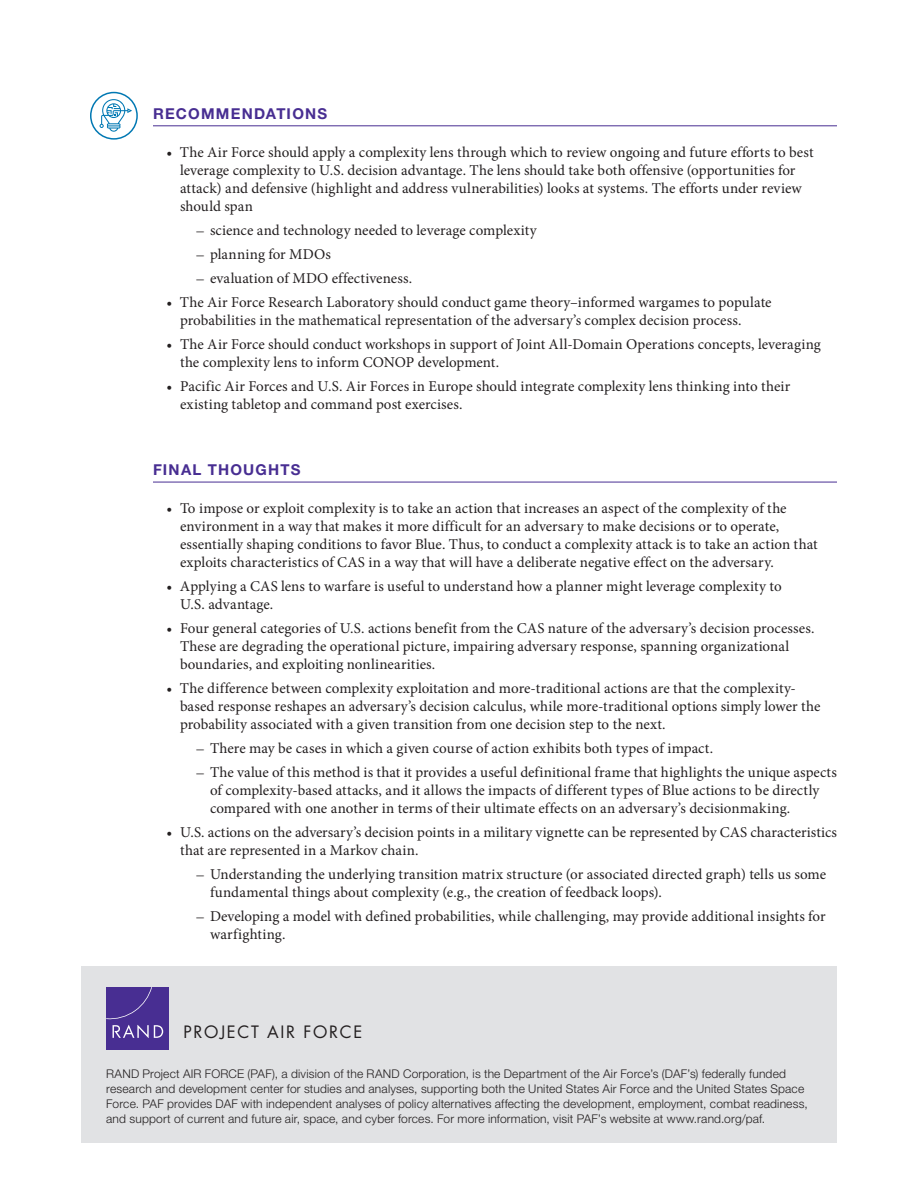
<style>
.page{position:relative;width:918px;height:1188px;background:#fff}
.page>*{position:absolute;margin:0;border:0;box-sizing:border-box;transform-origin:0 0}
.t1{font:16.65px "Futura Std";letter-spacing:.1em;color:#231f20}
.t2{font:15px/18px "Minion Pro";color:#231f20}
.t3{font:700 15px "Helvetica Neue LT Std";letter-spacing:.08em;color:#482e92}
.t4{font:300 12px/15px "Helvetica Neue LT Std";letter-spacing:.015em;color:#231f20}
.s1{font-family:"Adobe Garamond Pro"}
</style>
<div class="page">
<div style="left:81px;top:967px;width:756px;height:176px;background:#e1e2e4"></div>
<div style="left:106px;top:987px;width:63px;height:63px;background:#482e92"></div>
<svg style="left:106px;top:987px;width:57px;height:51px"></svg>
<hr style="left:153px;top:126px;width:684px;height:1px;background:#482e92">
<hr style="left:153px;top:482px;width:684px;height:1px;background:#482e92">
<div style="left:90px;top:92px;width:48px;height:48px;border:2px solid #0078b3;border-radius:50%"></div>
<svg style="left:100px;top:99px;width:32px;height:33px"></svg>
<p class="t3" style="left:153px;top:108px;width:176px">RECOMMENDATIONS</p>
<p class="t2" style="left:180px;top:145px;width:635px;text-indent:-14px">• The Air Force should apply a complexity lens through which to review ongoing and future efforts to best leverage complexity to U.S. decision advantage. The lens should take both offensive (opportunities for attack) and defensive (highlight and address vulnerabilities) looks at systems. The efforts under review should span</p>
<p class="t2" style="left:196px;top:223px;width:342px"><span class="s1">–</span> science and technology needed to leverage complexity</p>
<p class="t2" style="left:196px;top:247px;width:136px"><span class="s1">–</span> planning for MDOs</p>
<p class="t2" style="left:196px;top:271px;width:217px"><span class="s1">–</span> evaluation of MDO effectiveness.</p>
<p class="t2" style="left:180px;top:295px;width:593px;text-indent:-14px">• The Air Force Research Laboratory should conduct game theory–informed wargames to populate probabilities in the mathematical representation of the adversary’s complex decision process.</p>
<p class="t2" style="left:180px;top:337px;width:642px;text-indent:-14px">• The Air Force should conduct workshops in support of Joint All-Domain Operations concepts, leveraging the complexity lens to inform CONOP development.</p>
<p class="t2" style="left:180px;top:379px;width:612px;text-indent:-14px">• Pacific Air Forces and U.S. Air Forces in Europe should integrate complexity lens thinking into their existing tabletop and command post exercises.</p>
<p class="t3" style="left:153px;top:464px;width:149px">FINAL THOUGHTS</p>
<p class="t2" style="left:180px;top:501px;width:639px;text-indent:-14px">• To impose or exploit complexity is to take an action that increases an aspect of the complexity of the environment in a way that makes it more difficult for an adversary to make decisions or to operate, essentially shaping conditions to favor Blue. Thus, to conduct a complexity attack is to take an action that exploits characteristics of CAS in a way that will have a deliberate negative effect on the adversary.</p>
<p class="t2" style="left:180px;top:579px;width:603px;text-indent:-14px">• Applying a CAS lens to warfare is useful to understand how a planner might leverage complexity to<br>U.S. advantage.</p>
<p class="t2" style="left:180px;top:621px;width:636px;text-indent:-14px">• Four general categories of U.S. actions benefit from the CAS nature of the adversary’s decision processes.<br>These are degrading the operational picture, impairing adversary response, spanning organizational boundaries, and exploiting nonlinearities.</p>
<p class="t2" style="left:180px;top:681px;width:642px;text-indent:-14px">• The difference between complexity exploitation and more-traditional actions are that the complexity&shy;based response reshapes an adversary’s decision calculus, while more-traditional options simply lower the probability associated with a given transition from one decision step to the next.</p>
<p class="t2" style="left:196px;top:741px;width:518px"><span class="s1">–</span> There may be cases in which a given course of action exhibits both types of impact.</p>
<p class="t2" style="left:210px;top:765px;width:628px;text-indent:-14px"><span class="s1">–</span> The value of this method is that it provides a useful definitional frame that highlights the unique aspects of complexity-based attacks, and it allows the impacts of different types of Blue actions to be directly compared with one another in terms of their ultimate effects on an adversary’s decisionmaking.</p>
<p class="t2" style="left:180px;top:825px;width:659px;text-indent:-14px">• U.S. actions on the adversary’s decision points in a military vignette can be represented by CAS characteristics that are represented in a Markov chain.</p>
<p class="t2" style="left:210px;top:867px;width:618px;text-indent:-14px"><span class="s1">–</span> Understanding the underlying transition matrix structure (or associated directed graph) tells us some fundamental things about complexity (e.g., the creation of feedback loops).</p>
<p class="t2" style="left:210px;top:909px;width:617px;text-indent:-14px"><span class="s1">–</span> Developing a model with defined probabilities, while challenging, may provide additional insights for warfighting.</p>
<p class="t1" style="left:183px;top:1022px;width:180px">PROJECT AIR FORCE</p>
<p class="t4" style="left:106px;top:1068px;width:703px">RAND Project AIR FORCE (PAF), a division of the RAND Corporation, is the Department of the Air Force’s (DAF’s) federally funded research and development center for studies and analyses, supporting both the United States Air Force and the United States Space Force. PAF provides DAF with independent analyses of policy alternatives affecting the development, employment, combat readiness, and support of current and future air, space, and cyber forces. For more information, visit PAF’s website at www.rand.org/paf.</p>
</div>
